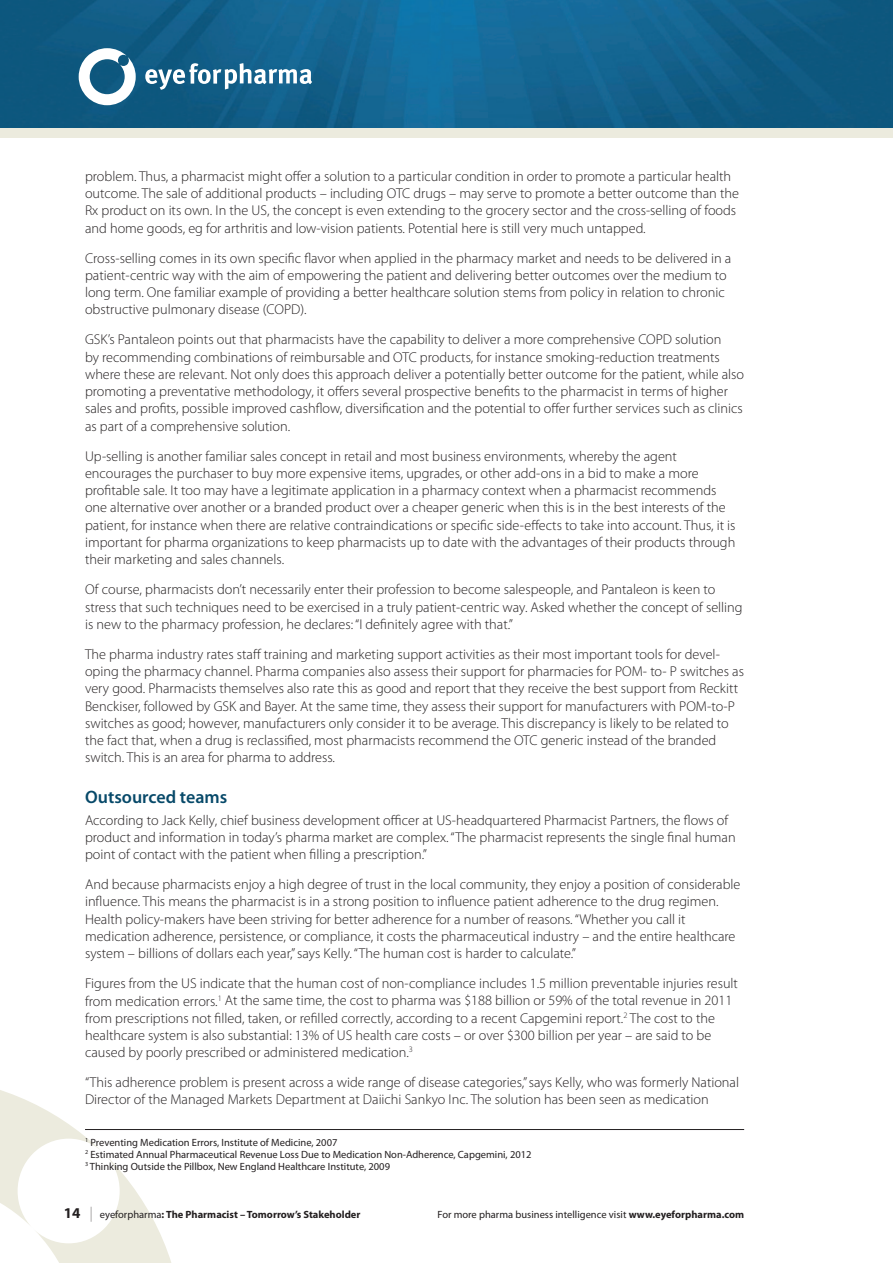
<style>
.page{position:relative;width:893px;height:1263px;background:#fff}
.page>*{position:absolute;margin:0;border:0;box-sizing:border-box;transform-origin:0 0}
.t1{font:600 18px "Myriad Pro";color:#074969}
.t2{font:300 14.25px/17.2px "Myriad Pro";color:#231f20}
.t3{font:10.5px/12px "Myriad Pro";color:#231f20}
.t4{font:700 10.5px "Myriad Pro";color:#231f20}
.s1{font-size:15px}
.s2{font-weight:300;font-size:15px}
.s3{font-weight:400}
.s4{font-weight:700}
</style>
<div class="page">
<svg style="left:0;top:1090px;width:171px;height:173px"></svg>
<div style="left:0;top:0;width:893px;height:138px;background:#ecebde"></div>
<img style="left:0;top:0;width:892px;height:128px">
<svg style="left:79px;top:48px;width:57px;height:57px;background:#7ca4ba"></svg>
<svg style="left:145px;top:63px;width:167px;height:27px;background:#598eab"></svg>
<hr style="left:892px;top:0;width:1px;height:128px;background:#fff">
<hr style="left:85px;top:1129px;width:659px;height:1px;background:#231f20">
<p class="t2" style="left:85px;top:168px;width:655px">problem. Thus, a pharmacist might offer a solution to a particular condition in order to promote a particular health outcome. The sale of additional products – including OTC drugs – may serve to promote a better outcome than the Rx product on its own. In the US, the concept is even extending to the grocery sector and the cross-selling of foods and home goods, eg for arthritis and low-vision patients. Potential here is still very much untapped.</p>
<p class="t2" style="left:85px;top:249px;width:648px">Cross-selling comes in its own specific flavor when applied in the pharmacy market and needs to be delivered in a patient-centric way with the aim of empowering the patient and delivering better outcomes over the medium to long term. One familiar example of providing a better healthcare solution stems from policy in relation to chronic obstructive pulmonary disease (COPD).</p>
<p class="t2" style="left:85px;top:331px;width:661px">GSK’s Pantaleon points out that pharmacists have the capability to deliver a more comprehensive COPD solution<br>by recommending combinations of reimbursable and OTC products, for instance smoking-reduction treatments where these are relevant. Not only does this approach deliver a potentially better outcome for the patient, while also promoting a preventative methodology, it offers several prospective benefits to the pharmacist in terms of higher sales and profits, possible improved cashflow, diversification and the potential to offer further services such as clinics as part of a comprehensive solution.</p>
<p class="t2" style="left:85px;top:447px;width:652px">Up-selling is another familiar sales concept in retail and most business environments, whereby the agent encourages the purchaser to buy more expensive items, upgrades, or other add-ons in a bid to make a more profitable sale. It too may have a legitimate application in a pharmacy context when a pharmacist recommends one alternative over another or a branded product over a cheaper generic when this is in the best interests of the patient, for instance when there are relative contraindications or specific side-effects to take into account. Thus, it is important for pharma organizations to keep pharmacists up to date with the advantages of their products through their marketing and sales channels.</p>
<p class="t2" style="left:85px;top:581px;width:659px">Of course, pharmacists don’t necessarily enter their profession to become salespeople, and Pantaleon is keen to stress that such techniques need to be exercised in a truly patient-centric way. Asked whether the concept of selling is new to the pharmacy profession, he declares: “I definitely agree with that.”</p>
<p class="t2" style="left:85px;top:646px;width:660px">The pharma industry rates staff training and marketing support activities as their most important tools for devel&shy;oping the pharmacy channel. Pharma companies also assess their support for pharmacies for POM- to- P switches as very good. Pharmacists themselves also rate this as good and report that they receive the best support from Reckitt Benckiser, followed by GSK and Bayer. At the same time, they assess their support for manufacturers with POM-to-P switches as good; however, manufacturers only consider it to be average. This discrepancy is likely to be related to the fact that, when a drug is reclassified, most pharmacists recommend the OTC generic instead of the branded switch. This is an area for pharma to address.</p>
<p class="t1" style="left:85px;top:786px;width:144px">Outsourced teams</p>
<p class="t2" style="left:85px;top:811px;width:652px">According to Jack Kelly, chief business development officer at US-headquartered Pharmacist Partners, the flows of product and information in today’s pharma market are complex. “The pharmacist represents the single final human point of contact with the patient when filling a prescription.”</p>
<p class="t2" style="left:85px;top:876px;width:657px">And because pharmacists enjoy a high degree of trust in the local community, they enjoy a position of considerable influence. This means the pharmacist is in a strong position to influence patient adherence to the drug regimen.<br>Health policy-makers have been striving for better adherence for a number of reasons. “Whether you call it medication adherence, persistence, or compliance, it costs the pharmaceutical industry – and the entire healthcare system – billions of dollars each year,” says Kelly. “The human cost is harder to calculate.”</p>
<p class="t2" style="left:85px;top:975px;width:654px">Figures from the US indicate that the human cost of non-compliance includes 1.5 million preventable injuries result from medication errors. <sup>1</sup> At the same time, the cost to pharma was $188 billion or 59% of the total revenue in 2011 from prescriptions not filled, taken, or refilled correctly, according to a recent Capgemini report.<sup>2</sup> The cost to the healthcare system is also substantial: 13% of US health care costs – or over $300 billion per year – are said to be caused by poorly prescribed or administered medication.<sup>3</sup></p>
<p class="t2" style="left:85px;top:1074px;width:656px">“This adherence problem is present across a wide range of disease categories,” says Kelly, who was formerly National<br>Director of the Managed Markets Department at Daiichi Sankyo Inc. The solution has been seen as medication</p>
<p class="t3" style="left:85px;top:1136px;width:448px"><sup>1</sup> Preventing Medication Errors, Institute of Medicine, 2007<br><sup>2</sup> Estimated Annual Pharmaceutical Revenue Loss Due to Medication Non-Adherence, Capgemini, 2012<br><sup>3</sup> Thinking Outside the Pillbox, New England Healthcare Institute, 2009</p>
<p class="t4" style="left:64px;top:1207px;width:298px"><span class="s1">14</span> <span class="s2">|</span> <span class="s3">eyeforpharma</span>: The Pharmacist – Tomorrow’s Stakeholder</p>
<p class="t3" style="left:438px;top:1208px;width:308px">For more pharma business intelligence visit <span class="s4">www.eyeforpharma.com</span></p>
</div>
